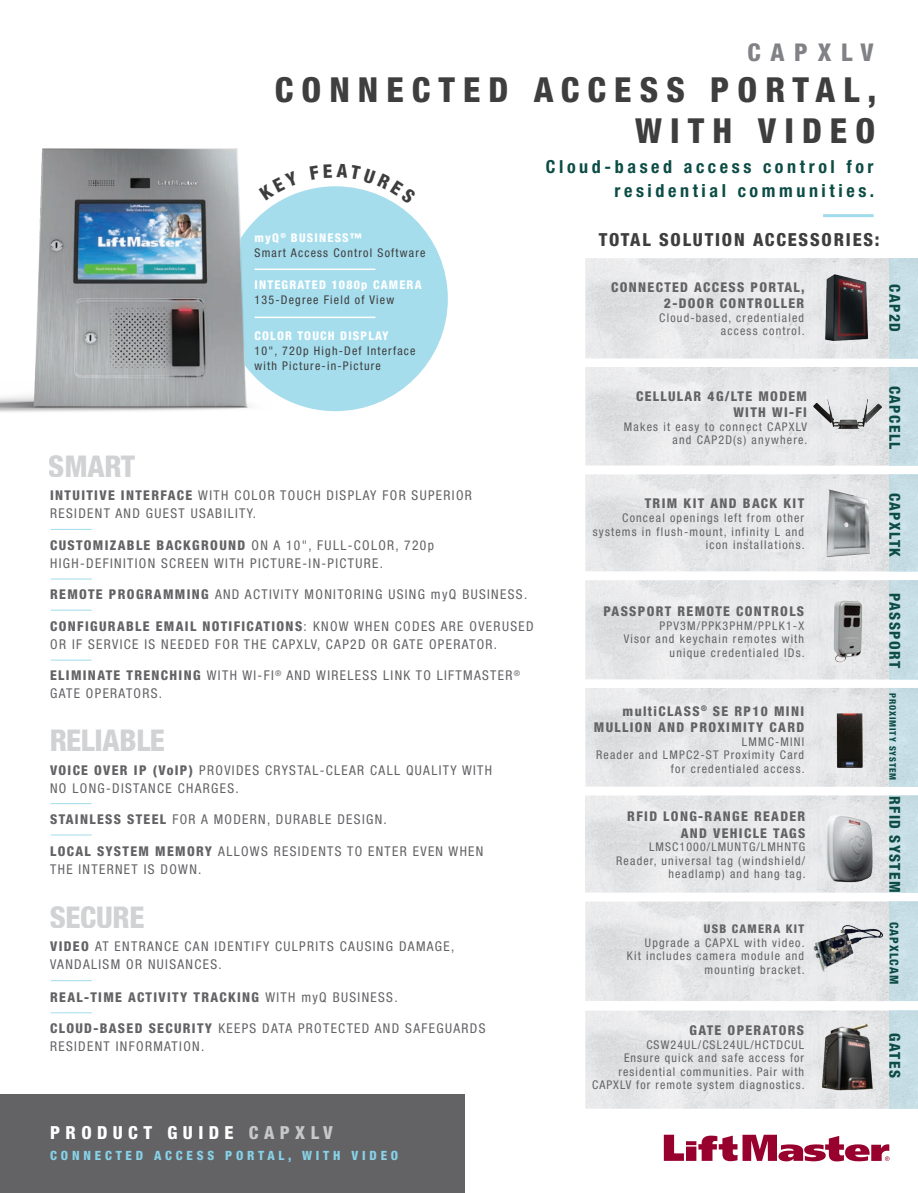
<style>
.page{position:relative;width:918px;height:1193px;background:#fff}
.page>*{position:absolute;margin:0;border:0;box-sizing:border-box;transform-origin:0 0}
.t1{font:800 condensed 34.5px/40.5px "Helvetica Neue LT Std";letter-spacing:.235em;color:#3e3e3f;text-align:right}
.t2{font:800 condensed 30px "Helvetica Neue LT Std";letter-spacing:-.01em;color:#d1d2d4}
.t3{font:800 condensed 24.45px "Helvetica Neue LT Std";letter-spacing:.4em;color:#808285}
.t4{font:700 condensed 18px/24px "Helvetica Neue LT Std";letter-spacing:.2em;color:#0c4c45;text-align:right}
.t5{font:800 condensed 18px "Helvetica Neue LT Std";letter-spacing:.1em;color:#3e3e3f}
.t6{font:800 condensed 18px "Helvetica Neue LT Std";letter-spacing:.3em;color:#fff}
.t7{font:800 condensed 15px "Helvetica Neue LT Std";letter-spacing:.1em;color:#0c4c45}
.t8{font:condensed 13.5px/18px "Helvetica Neue LT Std";letter-spacing:.1em;color:#636366}
.t9{font:800 condensed 13.5px/16.5px "Helvetica Neue LT Std";letter-spacing:.1em;color:#636366;text-align:right}
.t10{font:800 condensed 12.75px "Helvetica Neue LT Std";letter-spacing:.3em;color:#87d2e7}
.t11{font:condensed 12px/13.5px "Helvetica Neue LT Std";letter-spacing:.1em;color:#636366;text-align:right}
.t12{font:condensed 12px/15px "Helvetica Neue LT Std";letter-spacing:.1em;color:#3e3e3f}
.t13{font:800 condensed 12px "Helvetica Neue LT Std";letter-spacing:.1em;color:#fff}
.t14{font:800 condensed 12px "Helvetica Neue LT Std";letter-spacing:.1em;color:#636366}
.t15{font:800 condensed 12px "Helvetica Neue LT Std";letter-spacing:.09em;color:#0c4c45}
.t16{font:800 condensed 9px "Helvetica Neue LT Std";letter-spacing:.1em;color:#0c4c45}
.s1{font-weight:800;color:#fff}
.s2{font-weight:800}
.s3{font-weight:400}
.s4{color:#c7c8ca}
</style>
<div class="page">
<img style="left:585px;top:258px;width:304px;height:100px">
<img style="left:585px;top:367px;width:304px;height:98px">
<img style="left:585px;top:474px;width:304px;height:97px">
<img style="left:585px;top:580px;width:304px;height:99px">
<img style="left:585px;top:688px;width:304px;height:98px">
<img style="left:585px;top:901px;width:304px;height:99px">
<img style="left:585px;top:1010px;width:304px;height:98px">
<div style="left:889px;top:258px;width:28px;height:100px;background:#c6dde5"></div>
<div style="left:889px;top:367px;width:28px;height:98px;background:#c6dde5"></div>
<div style="left:889px;top:474px;width:28px;height:97px;background:#c6dde5"></div>
<div style="left:889px;top:580px;width:28px;height:99px;background:#c6dde5"></div>
<div style="left:889px;top:687px;width:28px;height:99px;background:#c6dde5"></div>
<div style="left:889px;top:901px;width:28px;height:99px;background:#c6dde5"></div>
<div style="left:889px;top:1010px;width:28px;height:98px;background:#c6dde5"></div>
<div style="left:0;top:1094px;width:464px;height:98px;background:#636366"></div>
<img style="left:585px;top:795px;width:304px;height:97px">
<img style="left:0;top:148px;width:239px;height:264px">
<svg style="left:239px;top:189px;width:208px;height:222px;background:#b2e1ee"></svg>
<hr style="left:822px;top:214px;width:51px;height:3px;background:#87d2e7">
<hr style="left:51px;top:529px;width:41px;height:1px;background:#87d2e7">
<hr style="left:51px;top:578px;width:41px;height:1px;background:#87d2e7">
<hr style="left:50px;top:803px;width:41px;height:1px;background:#87d2e7">
<hr style="left:51px;top:834px;width:41px;height:1px;background:#87d2e7">
<hr style="left:51px;top:609px;width:41px;height:1px;background:#87d2e7">
<hr style="left:51px;top:980px;width:41px;height:1px;background:#87d2e7">
<hr style="left:51px;top:1012px;width:41px;height:1px;background:#87d2e7">
<img style="left:829px;top:700px;width:42px;height:75px">
<img style="left:777px;top:258px;width:112px;height:89px">
<img style="left:809px;top:911px;width:78px;height:67px">
<img style="left:833px;top:600px;width:29px;height:63px">
<img style="left:813px;top:398px;width:54px;height:29px">
<img style="left:790px;top:480px;width:114px;height:89px">
<hr style="left:51px;top:659px;width:41px;height:1px;background:#87d2e7">
<div style="left:889px;top:795px;width:28px;height:97px;background:#c6dde5"></div>
<img style="left:778px;top:809px;width:108px;height:84px">
<img style="left:803px;top:1010px;width:80px;height:91px">
<hr style="left:254px;top:268px;width:121px;height:2px;background:#fff">
<hr style="left:254px;top:316px;width:121px;height:2px;background:#fff">
<svg style="left:663px;top:1134px;width:226px;height:26px"></svg>
<svg style="left:259px;top:189px;width:39px;height:12px"></svg>
<svg style="left:309px;top:186px;width:107px;height:18px"></svg>
<h3 class="t3" style="left:747px;top:37px;width:128px">CAPXLV</h3>
<h1 class="t1" style="left:275px;top:69px;width:603px">CONNECTED ACCESS PORTAL,<br>WITH VIDEO</h1>
<h3 class="t4" style="left:545px;top:154px;width:330px">Cloud-based access control for residential communities.</h3>
<h2 class="t2" style="left:49px;top:447px;width:88px">SMART</h2>
<p class="t12" style="left:254px;top:230px;width:172px"><span class="s1">myQ</span><sup>®</sup> <span class="s1">BUSINESS™<br></span>Smart Access Control Software</p>
<p class="t13" style="left:254px;top:277px;width:168px">INTEGRATED 1080p CAMERA</p>
<p class="t12" style="left:254px;top:292px;width:141px">135-Degree Field of View</p>
<p class="t13" style="left:254px;top:328px;width:136px">COLOR TOUCH DISPLAY</p>
<p class="t12" style="left:254px;top:343px;width:162px">10", 720p High-Def Interface with Picture-in-Picture</p>
<p class="t8" style="left:50px;top:486px;width:423px"><span class="s2">INTUITIVE INTERFACE</span> WITH COLOR TOUCH DISPLAY FOR SUPERIOR<br>RESIDENT AND GUEST USABILITY.</p>
<p class="t8" style="left:50px;top:536px;width:385px"><span class="s2">CUSTOMIZABLE BACKGROUND</span> ON A 10", FULL-COLOR, 720p<br>HIGH-DEFINITION SCREEN WITH PICTURE-IN-PICTURE.</p>
<p class="t8" style="left:50px;top:585px;width:478px"><span class="s2">REMOTE PROGRAMMING</span> AND ACTIVITY MONITORING USING myQ BUSINESS.</p>
<p class="t8" style="left:50px;top:617px;width:485px"><span class="s2">CONFIGURABLE EMAIL NOTIFICATIONS</span>: KNOW WHEN CODES ARE OVERUSED<br>OR IF SERVICE IS NEEDED FOR THE CAPXLV, CAP2D OR GATE OPERATOR.</p>
<p class="t8" style="left:50px;top:666px;width:471px"><span class="s2">ELIMINATE TRENCHING</span> WITH WI-FI<sup>®</sup> AND WIRELESS LINK TO LIFTMASTER<sup>®<br></sup>GATE OPERATORS.</p>
<h2 class="t2" style="left:49px;top:721px;width:117px">RELIABLE</h2>
<p class="t8" style="left:50px;top:760px;width:443px"><span class="s2">VOICE OVER IP (VoIP)</span> PROVIDES CRYSTAL-CLEAR CALL QUALITY WITH<br>NO LONG-DISTANCE CHARGES.</p>
<p class="t8" style="left:50px;top:810px;width:338px"><span class="s2">STAINLESS STEEL</span> FOR A MODERN, DURABLE DESIGN.</p>
<p class="t8" style="left:50px;top:841px;width:434px"><span class="s2">LOCAL SYSTEM MEMORY</span> ALLOWS RESIDENTS TO ENTER EVEN WHEN<br>THE INTERNET IS DOWN.</p>
<h2 class="t2" style="left:50px;top:898px;width:96px">SECURE</h2>
<p class="t8" style="left:50px;top:936px;width:405px"><span class="s2">VIDEO</span> AT ENTRANCE CAN IDENTIFY CULPRITS CAUSING DAMAGE,<br>VANDALISM OR NUISANCES.</p>
<p class="t9" style="left:50px;top:988px;width:349px">REAL-TIME ACTIVITY TRACKING <span class="s3">WITH myQ BUSINESS.</span></p>
<p class="t8" style="left:50px;top:1019px;width:437px"><span class="s2">CLOUD-BASED SECURITY</span> KEEPS DATA PROTECTED AND SAFEGUARDS<br>RESIDENT INFORMATION.</p>
<h3 class="t6" style="left:50px;top:1120px;width:284px">PRODUCT GUIDE <span class="s4">CAPXLV</span></h3>
<p class="t10" style="left:50px;top:1147px;width:349px">CONNECTED ACCESS PORTAL, WITH VIDEO</p>
<h3 class="t5" style="left:598px;top:228px;width:282px">TOTAL SOLUTION ACCESSORIES:</h3>
<p class="t9" style="left:611px;top:278px;width:195px">CONNECTED ACCESS PORTAL,<br>2-DOOR CONTROLLER</p>
<p class="t11" style="left:659px;top:311px;width:147px">Cloud-based, credentialed access control.</p>
<p class="t7" style="left:903px;top:284px;width:49px;rotate:90deg">CAP2D</p>
<p class="t9" style="left:636px;top:387px;width:172px">CELLULAR 4G/LTE MODEM<br>WITH WI-FI</p>
<p class="t11" style="left:623px;top:419px;width:185px">Makes it easy to connect CAPXLV and CAP2D(s) anywhere.</p>
<p class="t9" style="left:644px;top:495px;width:161px">TRIM KIT AND BACK KIT</p>
<p class="t11" style="left:592px;top:510px;width:213px">Conceal openings left from other systems in flush-mount, infinity L and icon installations.</p>
<p class="t9" style="left:603px;top:602px;width:202px">PASSPORT REMOTE CONTROLS</p>
<p class="t11" style="left:623px;top:618px;width:182px">PPV3M/PPK3PHM/PPLK1-X<br>Visor and keychain remotes with unique credentialed IDs.</p>
<p class="t9" style="left:593px;top:702px;width:212px">multiCLASS<sup>®</sup> SE RP10 MINI<br>MULLION AND PROXIMITY CARD</p>
<p class="t11" style="left:596px;top:734px;width:210px">LMMC-MINI<br>Reader and LMPC2-ST Proximity Card for credentialed access.</p>
<p class="t9" style="left:627px;top:807px;width:179px">RFID LONG-RANGE READER<br>AND VEHICLE TAGS</p>
<p class="t11" style="left:616px;top:839px;width:191px">LMSC1000/LMUNTG/LMHNTG<br>Reader, universal tag (windshield/ headlamp) and hang tag.</p>
<p class="t14" style="left:703px;top:921px;width:102px">USB CAMERA KIT</p>
<p class="t11" style="left:626px;top:935px;width:179px">Upgrade a CAPXL with video.<br>Kit includes camera module and mounting bracket.</p>
<p class="t9" style="left:689px;top:1021px;width:116px">GATE OPERATORS</p>
<p class="t11" style="left:592px;top:1037px;width:214px">CSW24UL/CSL24UL/HCTDCUL<br>Ensure quick and safe access for residential communities. Pair with CAPXLV for remote system diagnostics.</p>
<p class="t7" style="left:903px;top:385px;width:65px;rotate:90deg">CAPCELL</p>
<p class="t7" style="left:903px;top:492px;width:66px;rotate:90deg">CAPXLTK</p>
<p class="t7" style="left:903px;top:593px;width:77px;rotate:90deg">PASSPORT</p>
<p class="t16" style="left:898px;top:692px;width:89px;rotate:90deg">PROXIMITY SYSTEM</p>
<p class="t7" style="left:903px;top:795px;width:98px;rotate:90deg">RFID SYSTEM</p>
<p class="t15" style="left:901px;top:921px;width:64px;rotate:90deg">CAPXLCAM</p>
<p class="t7" style="left:903px;top:1032px;width:46px;rotate:90deg">GATES</p>
</div>
